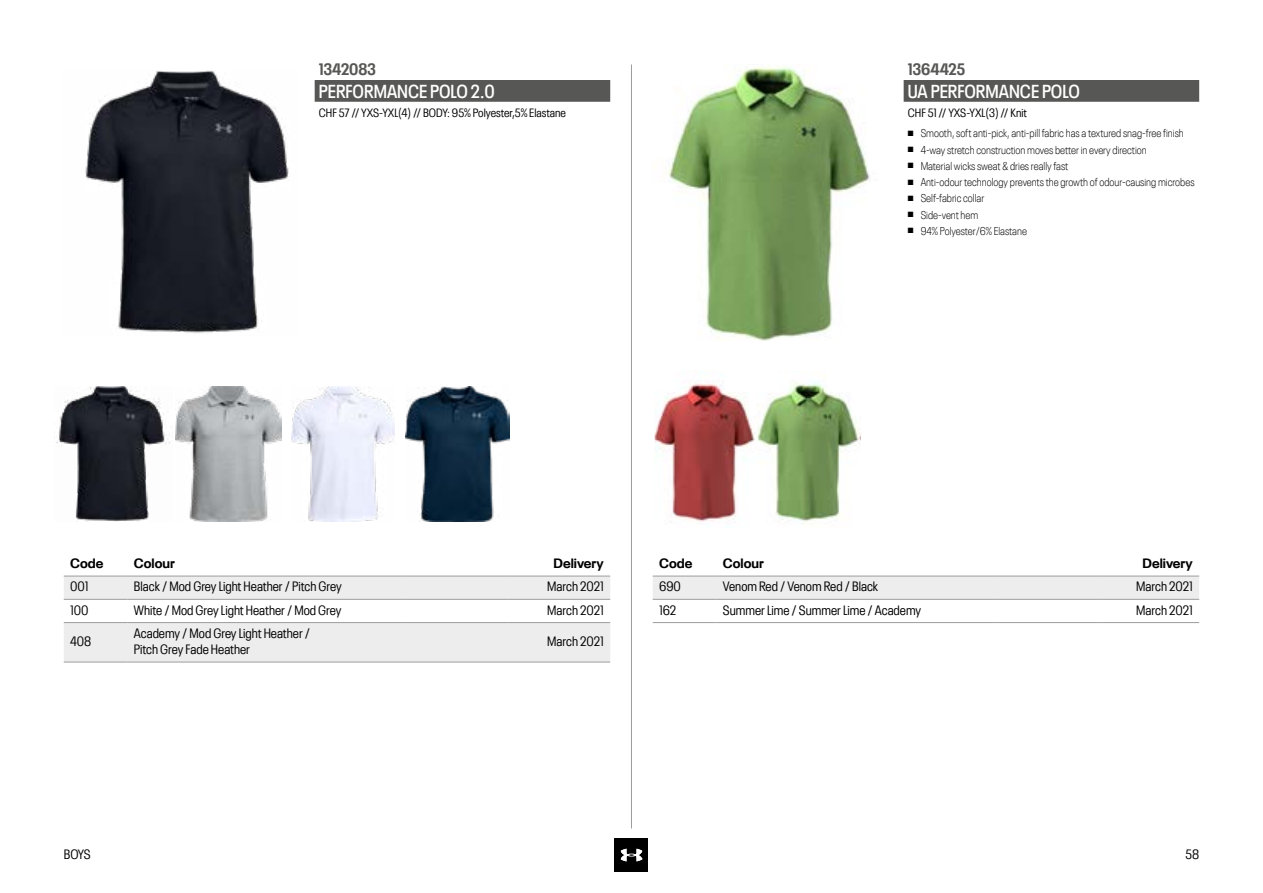
<style>
.page{position:relative;width:1263px;height:893px;background:#fff}
.page>*{position:absolute;margin:0;border:0;box-sizing:border-box;transform-origin:0 0}
.t1{font:600 condensed 18.75px "Neue Plak";color:#fff}
.t2{font:700 condensed 16.5px "Neue Plak";color:#575756}
.t3{font:condensed 13.5px/16.2px "Neue Plak";color:#000}
.t4{font:700 13.5px "Neue Plak";color:#000}
.t5{font:condensed 12px "Neue Plak";color:#000}
.t6{font:300 condensed 11.25px/16.2px "Neue Plak";color:#000}
</style>
<div class="page">
<div style="left:615px;top:838px;width:33px;height:34px;background:#000"></div>
<svg style="left:621px;top:849px;width:22px;height:12px"></svg>
<svg style="left:64px;top:577px;width:546px;height:85px;fill:#ededed"></svg>
<hr style="left:64px;top:576px;width:64px;height:1px;background:#9d9d9c">
<hr style="left:128px;top:576px;width:278px;height:1px;background:#9d9d9c">
<hr style="left:406px;top:576px;width:102px;height:1px;background:#9d9d9c">
<hr style="left:508px;top:576px;width:102px;height:1px;background:#9d9d9c">
<hr style="left:64px;top:599px;width:64px;height:1px;background:#9d9d9c">
<hr style="left:128px;top:599px;width:278px;height:1px;background:#9d9d9c">
<hr style="left:406px;top:599px;width:102px;height:1px;background:#9d9d9c">
<hr style="left:508px;top:599px;width:102px;height:1px;background:#9d9d9c">
<hr style="left:64px;top:622px;width:64px;height:1px;background:#9d9d9c">
<hr style="left:128px;top:622px;width:278px;height:1px;background:#9d9d9c">
<hr style="left:406px;top:622px;width:102px;height:1px;background:#9d9d9c">
<hr style="left:508px;top:622px;width:102px;height:1px;background:#9d9d9c">
<hr style="left:64px;top:662px;width:64px;height:1px;background:#9d9d9c">
<hr style="left:128px;top:662px;width:278px;height:1px;background:#9d9d9c">
<hr style="left:406px;top:662px;width:102px;height:1px;background:#9d9d9c">
<hr style="left:508px;top:662px;width:102px;height:1px;background:#9d9d9c">
<div style="left:653px;top:577px;width:546px;height:22px;background:#ededed"></div>
<hr style="left:653px;top:576px;width:63px;height:1px;background:#9d9d9c">
<hr style="left:716px;top:576px;width:279px;height:1px;background:#9d9d9c">
<hr style="left:995px;top:576px;width:102px;height:1px;background:#9d9d9c">
<hr style="left:1097px;top:576px;width:102px;height:1px;background:#9d9d9c">
<hr style="left:653px;top:599px;width:63px;height:1px;background:#9d9d9c">
<hr style="left:716px;top:599px;width:279px;height:1px;background:#9d9d9c">
<hr style="left:995px;top:599px;width:102px;height:1px;background:#9d9d9c">
<hr style="left:1097px;top:599px;width:102px;height:1px;background:#9d9d9c">
<hr style="left:653px;top:622px;width:63px;height:1px;background:#9d9d9c">
<hr style="left:716px;top:622px;width:279px;height:1px;background:#9d9d9c">
<hr style="left:995px;top:622px;width:102px;height:1px;background:#9d9d9c">
<hr style="left:1097px;top:622px;width:102px;height:1px;background:#9d9d9c">
<div style="left:315px;top:80px;width:295px;height:22px;background:#575756"></div>
<div style="left:904px;top:80px;width:295px;height:22px;background:#575756"></div>
<img style="left:654px;top:381px;width:206px;height:143px">
<hr style="left:631px;top:65px;width:1px;height:763px;background:#9d9d9c">
<img style="left:85px;top:70px;width:204px;height:263px">
<img style="left:56px;top:387px;width:114px;height:135px">
<img style="left:175px;top:387px;width:106px;height:135px">
<img style="left:291px;top:387px;width:104px;height:135px">
<img style="left:406px;top:387px;width:104px;height:135px">
<img style="left:668px;top:67px;width:202px;height:274px">
<h2 class="t2" style="left:319px;top:57px;width:58px">1342083</h2>
<h1 class="t1" style="left:319px;top:77px;width:178px">PERFORMANCE POLO 2.0</h1>
<p class="t5" style="left:319px;top:104px;width:249px">CHF 57 // YXS-YXL(4) // BODY: 95% Polyester,5% Elastane</p>
<h2 class="t2" style="left:908px;top:57px;width:59px">1364425</h2>
<h1 class="t1" style="left:908px;top:77px;width:173px">UA PERFORMANCE POLO</h1>
<p class="t5" style="left:908px;top:104px;width:121px">CHF 51 // YXS-YXL(3) // Knit</p>
<p class="t6" style="left:921px;top:124px;width:275px">Smooth, soft anti-pick, anti-pill fabric has a textured snag-free finish 4-way stretch construction moves better in every direction<br>Material wicks sweat &amp; dries really fast<br>Anti-odour technology prevents the growth of odour-causing microbes Self-fabric collar<br>Side-vent hem<br>94% Polyester/6% Elastane</p>
<p class="t4" style="left:70px;top:553px;width:35px">Code</p>
<p class="t4" style="left:134px;top:553px;width:43px">Colour</p>
<p class="t4" style="left:553px;top:553px;width:52px">Delivery</p>
<p class="t3" style="left:70px;top:577px;width:20px">001</p>
<p class="t3" style="left:134px;top:577px;width:209px">Black / Mod Grey Light Heather / Pitch Grey</p>
<p class="t3" style="left:547px;top:577px;width:58px">March 2021</p>
<p class="t3" style="left:70px;top:601px;width:20px">100</p>
<p class="t3" style="left:134px;top:601px;width:209px">White / Mod Grey Light Heather / Mod Grey</p>
<p class="t3" style="left:547px;top:601px;width:58px">March 2021</p>
<p class="t3" style="left:70px;top:632px;width:23px">408</p>
<p class="t3" style="left:134px;top:624px;width:178px">Academy / Mod Grey Light Heather /<br>Pitch Grey Fade Heather</p>
<p class="t3" style="left:547px;top:632px;width:58px">March 2021</p>
<p class="t4" style="left:659px;top:553px;width:35px">Code</p>
<p class="t4" style="left:723px;top:553px;width:43px">Colour</p>
<p class="t4" style="left:1142px;top:553px;width:52px">Delivery</p>
<p class="t3" style="left:659px;top:577px;width:23px">690</p>
<p class="t3" style="left:723px;top:577px;width:157px">Venom Red / Venom Red / Black</p>
<p class="t3" style="left:1136px;top:577px;width:58px">March 2021</p>
<p class="t3" style="left:659px;top:601px;width:19px">162</p>
<p class="t3" style="left:723px;top:601px;width:200px">Summer Lime / Summer Lime / Academy</p>
<p class="t3" style="left:1136px;top:601px;width:58px">March 2021</p>
<p class="t3" style="left:64px;top:845px;width:28px">BOYS</p>
<p class="t3" style="left:1185px;top:845px;width:15px">58</p>
</div>
